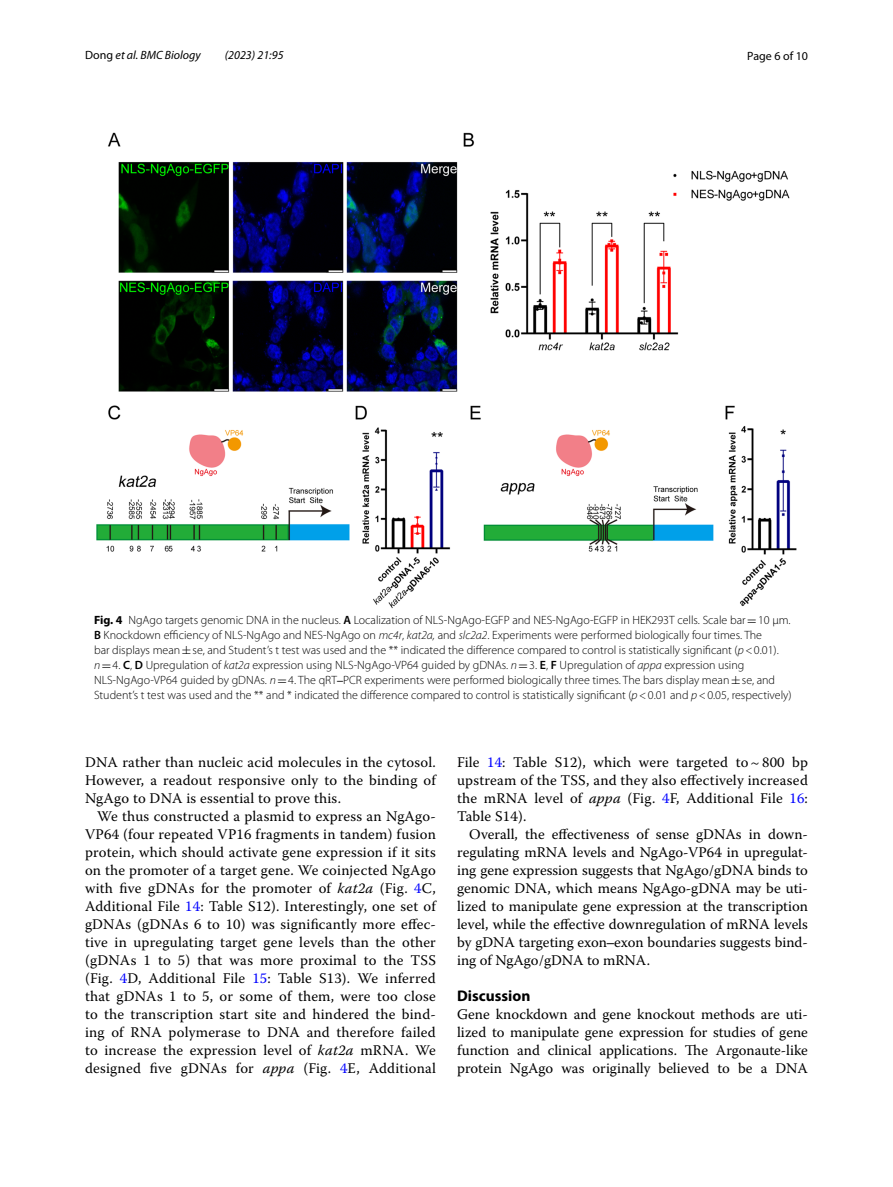
<style>
.page{position:relative;width:893px;height:1187px;background:#fff}
.page>*{position:absolute;margin:0;border:0;box-sizing:border-box;transform-origin:0 0}
.t1{font:700 15.45px "Myriad Pro";color:#000}
.t2{font:14.7px/18px "Warnock Pro";letter-spacing:.015em;color:#000;text-align:justify}
.t3{font:300 12px/15px "Myriad Pro";color:#000}
.t4{font:italic 12px "Myriad Pro";color:#000}
.t5{font:12px "Myriad Pro";color:#000}
.s1{font-style:normal}
.s2{font-weight:700}
.s3{font-weight:600}
.s4{font-family:"MTSY";font-weight:400}
.s5{font-style:italic}
.s6{font-family:"STIX Math";font-weight:400}
.s7{color:#00f}
.s8{font-family:"STIX Math"}
</style>
<div class="page">
<img style="left:96px;top:133px;width:701px;height:475px">
<p class="t4" style="left:85px;top:48px;width:117px"><span class="s1">Dong</span> et al. BMC Biology</p>
<p class="t4" style="left:225px;top:48px;width:60px">(2023) 21:95</p>
<p class="t5" style="left:747px;top:48px;width:62px">Page 6 of 10</p>
<p class="t3" style="left:94px;top:612px;width:699px"><span class="s2">Fig. 4</span> NgAgo targets genomic DNA in the nucleus. <span class="s3">A</span> Localization of NLS-NgAgo-EGFP and NES-NgAgo-EGFP in HEK293T cells. Scale bar<span class="s4">=</span>10 μm.<br><span class="s3">B</span> Knockdown efficiency of NLS-NgAgo and NES-NgAgo on <span class="s5">mc4r</span>, <span class="s5">kat2a,</span> and <span class="s5">slc2a2</span>. Experiments were performed biologically four times. The<br>bar displays mean<span class="s4">±</span>se, and Student’s t test was used and the ** indicated the difference compared to control is statistically significant (<span class="s5">p</span>&lt;0.01). <span class="s5">n</span><span class="s4">=</span>4. <span class="s3">C</span>, <span class="s3">D</span> Upregulation of <span class="s5">kat2a</span> expression using NLS-NgAgo-VP64 guided by gDNAs. <span class="s5">n</span><span class="s4">=</span>3. <span class="s3">E</span>, <span class="s3">F</span> Upregulation of <span class="s5">appa</span> expression using NLS-NgAgo-VP64 guided by gDNAs. <span class="s5">n</span><span class="s4">=</span>4. The qRT<span class="s6">‒</span>PCR experiments were performed biologically three times. The bars display mean<span class="s4">±</span>se, and Student’s t test was used and the ** and * indicated the difference compared to control is statistically significant (<span class="s5">p</span>&lt;0.01 and <span class="s5">p</span>&lt;0.05, respectively)</p>
<p class="t2" style="left:85px;top:752px;width:352px">DNA rather than nucleic acid molecules in the cytosol.<br>However, a readout responsive only to the binding of NgAgo to DNA is essential to prove this.</p>
<p class="t2" style="left:85px;top:806px;width:352px;text-indent:12px">We thus constructed a plasmid to express an NgAgo-VP64 (four repeated VP16 fragments in tandem) fusion protein, which should activate gene expression if it sits on the promoter of a target gene. We coinjected NgAgo with five gDNAs for the promoter of <span class="s5">kat2a</span> (Fig. <span class="s7">4</span>C, Additional File <span class="s7">14</span>: Table S12). Interestingly, one set of gDNAs (gDNAs 6 to 10) was significantly more effec&shy;tive in upregulating target gene levels than the other (gDNAs 1 to 5) that was more proximal to the TSS (Fig. <span class="s7">4</span>D, Additional File <span class="s7">15</span>: Table S13). We inferred that gDNAs 1 to 5, or some of them, were too close to the transcription start site and hindered the bind&shy;ing of RNA polymerase to DNA and therefore failed to increase the expression level of <span class="s5">kat2a</span> mRNA. We designed five gDNAs for <span class="s5">appa</span> (Fig. <span class="s7">4</span>E, Additional</p>
<p class="t2" style="left:457px;top:752px;width:352px">File <span class="s7">14</span>: Table S12), which were targeted to~800 bp upstream of the TSS, and they also effectively increased the mRNA level of <span class="s5">appa</span> (Fig. <span class="s7">4</span>F, Additional File <span class="s7">16</span>:<br>Table S14).</p>
<p class="t2" style="left:457px;top:824px;width:352px;text-indent:12px">Overall, the effectiveness of sense gDNAs in down&shy;regulating mRNA levels and NgAgo-VP64 in upregulat&shy;ing gene expression suggests that NgAgo/gDNA binds to genomic DNA, which means NgAgo-gDNA may be uti&shy;lized to manipulate gene expression at the transcription level, while the effective downregulation of mRNA levels by gDNA targeting exon<span class="s8">‒</span>exon boundaries suggests bind&shy;ing of NgAgo/gDNA to mRNA.</p>
<p class="t1" style="left:457px;top:985px;width:75px">Discussion</p>
<p class="t2" style="left:457px;top:1004px;width:352px">Gene knockdown and gene knockout methods are uti&shy;lized to manipulate gene expression for studies of gene function and clinical applications. The Argonaute-like protein NgAgo was originally believed to be a DNA</p>
</div>
